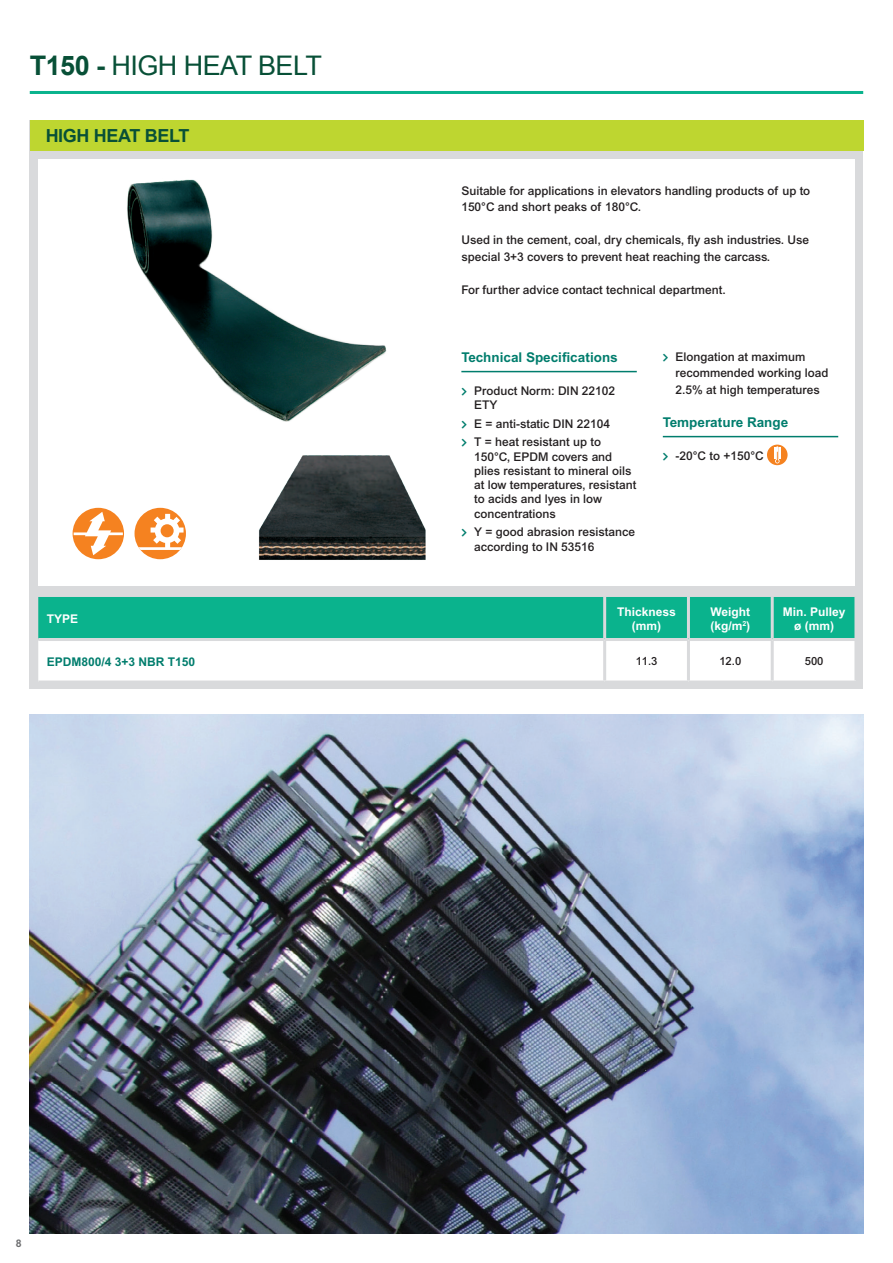
<style>
.page{position:relative;width:893px;height:1263px;background:#fff}
.page>*{position:absolute;margin:0;border:0;box-sizing:border-box;transform-origin:0 0}
.t1{font:27px "Arial";letter-spacing:-.02em;color:#085037}
.t2{font:700 18px "Arial";letter-spacing:-.02em;color:#085037}
.t3{font:700 13.5px "Arial";color:#007d6d}
.t4{font:500 12px/14.2px "Arial";color:#231f20}
.t5{font:700 12px/14.4px "Arial";color:#fff;text-align:center}
.t6{font:700 12px "Arial";color:#007d6d}
.t7{font:500 11.25px "Arial";color:#231f20}
.t8{font:700 10.5px "Arial";color:#6d6e70}
.s1{font-weight:700}
</style>
<div class="page">
<div style="left:30px;top:121px;width:833px;height:568px;background:#d9dadc"></div>
<div style="left:38px;top:159px;width:817px;height:427px;background:#fff"></div>
<hr style="left:30px;top:91px;width:833px;height:3px;background:#0ab38d">
<svg style="left:38px;top:597px;width:816px;height:83px;background:#81d8c4"></svg>
<hr style="left:603px;top:597px;width:3px;height:41px;background:#d9dadc">
<hr style="left:38px;top:638px;width:567px;height:3px;background:#d9dadc">
<hr style="left:605px;top:638px;width:83px;height:3px;background:#d9dadc">
<hr style="left:603px;top:641px;width:3px;height:39px;background:#d9dadc">
<hr style="left:687px;top:641px;width:3px;height:39px;background:#d9dadc">
<hr style="left:771px;top:641px;width:3px;height:39px;background:#d9dadc">
<hr style="left:687px;top:597px;width:3px;height:41px;background:#d9dadc">
<hr style="left:771px;top:597px;width:3px;height:41px;background:#d9dadc">
<hr style="left:688px;top:638px;width:84px;height:3px;background:#d9dadc">
<hr style="left:772px;top:638px;width:85px;height:3px;background:#d9dadc">
<div style="left:30px;top:121px;width:833px;height:30px;background:#bed630"></div>
<img style="left:127px;top:179px;width:260px;height:234px">
<hr style="left:461px;top:371px;width:176px;height:1px;background:#007d6d">
<hr style="left:663px;top:436px;width:175px;height:1px;background:#007d6d">
<div style="left:135px;top:508px;width:51px;height:51px;background:#f58220;border-radius:50%"></div>
<svg style="left:135px;top:514px;width:50px;height:36px"></svg>
<div style="left:73px;top:508px;width:51px;height:51px;background:#f58220;border-radius:50%"></div>
<svg style="left:74px;top:512px;width:49px;height:43px"></svg>
<img style="left:30px;top:714px;width:833px;height:519px">
<img style="left:259px;top:413px;width:167px;height:147px">
<div style="left:767px;top:445px;width:21px;height:20px;background:#f58220;border-radius:50%"></div>
<svg style="left:774px;top:446px;width:7px;height:17px"></svg>
<p class="t1" style="left:30px;top:48px;width:294px"><span class="s1">T150 -</span> HIGH HEAT BELT</p>
<p class="t2" style="left:46px;top:124px;width:145px">HIGH HEAT BELT</p>
<p class="t5" style="left:47px;top:611px;width:33px">TYPE</p>
<p class="t4" style="left:461px;top:182px;width:350px;line-height:16.5px">Suitable for applications in elevators handling products of up to<br>150°C and short peaks of 180°C.</p>
<p class="t4" style="left:461px;top:232px;width:349px;line-height:16.5px">Used in the cement, coal, dry chemicals, fly ash industries. Use special 3+3 covers to prevent heat reaching the carcass.</p>
<p class="t4" style="left:461px;top:282px;width:266px">For further advice contact technical department.</p>
<p class="t3" style="left:461px;top:350px;width:158px">Technical Specifications</p>
<p class="t4" style="left:474px;top:384px;width:142px">Product Norm: DIN 22102<br>ETY</p>
<p class="t4" style="left:474px;top:416px;width:137px">E = anti-static DIN 22104</p>
<p class="t4" style="left:474px;top:435px;width:164px">T = heat resistant up to<br>150°C, EPDM covers and plies resistant to mineral oils at low temperatures, resistant to acids and lyes in low concentrations</p>
<p class="t4" style="left:474px;top:525px;width:162px">Y = good abrasion resistance according to IN 53516</p>
<p class="t4" style="left:676px;top:348px;width:154px;line-height:16.5px">Elongation at maximum recommended working load<br>2.5% at high temperatures</p>
<p class="t3" style="left:663px;top:414px;width:127px">Temperature Range</p>
<p class="t4" style="left:676px;top:448px;width:90px">-20°C to +150°C</p>
<p class="t5" style="left:617px;top:604px;width:60px">Thickness</p>
<p class="t5" style="left:632px;top:619px;width:31px">(mm)</p>
<p class="t5" style="left:710px;top:604px;width:41px">Weight</p>
<p class="t5" style="left:710px;top:619px;width:41px">(kg/m<sup>2</sup>)</p>
<p class="t5" style="left:783px;top:604px;width:64px">Min. Pulley ø (mm)</p>
<p class="t6" style="left:47px;top:654px;width:150px">EPDM800/4 3+3 NBR T150</p>
<p class="t7" style="left:636px;top:655px;width:23px">11.3</p>
<p class="t7" style="left:719px;top:655px;width:23px">12.0</p>
<p class="t7" style="left:805px;top:655px;width:20px">500</p>
<p class="t8" style="left:16px;top:1237px;width:7px">8</p>
</div>
